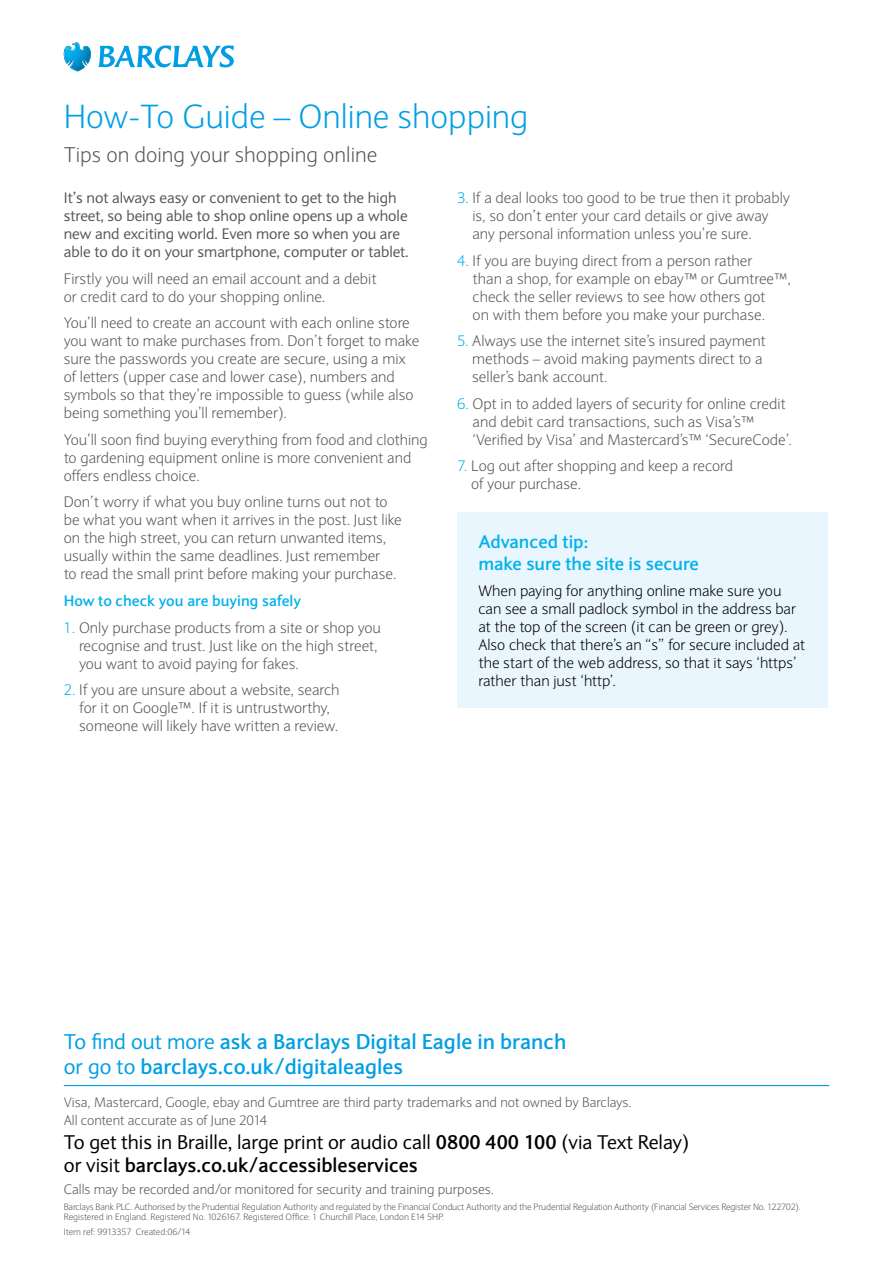
<style>
.page{position:relative;width:893px;height:1263px;background:#fff}
.page>*{position:absolute;margin:0;border:0;box-sizing:border-box;transform-origin:0 0}
.t1{font:300 33px "Expert Sans";color:#009fe3}
.t2{font:700 21px/25.2px "Expert Sans";color:#009fe3}
.t3{font:300 21px "Expert Sans";color:#575756}
.t4{font:19.5px/23.4px "Expert Sans";color:#000}
.t5{font:700 18px/21.6px "Expert Sans";color:#00b1eb}
.t6{font:300 15px/18px "Expert Sans";color:#575756}
.t7{font:300 15px/18px "Expert Sans";color:#000}
.t8{font:15px/18px "Expert Sans";color:#575756}
.t9{font:700 15px "Expert Sans";color:#00b1eb}
.t10{font:300 13.5px/18px "Expert Sans";color:#575756}
.t11{font:300 9px/10.8px "Expert Sans";letter-spacing:-.015em;color:#575756}
.s1{color:#00b1eb}
.s2{font-weight:400}
.s3{font-weight:700}
</style>
<div class="page">
<div style="left:457px;top:512px;width:371px;height:195px;background:#eaf6fe"></div>
<svg style="left:98px;top:45px;width:136px;height:23px"></svg>
<svg style="left:64px;top:43px;width:27px;height:28px"></svg>
<hr style="left:64px;top:1085px;width:765px;height:1px;background:#009fe3">
<h1 class="t1" style="left:64px;top:97px;width:466px">How-To Guide – Online shopping</h1>
<h2 class="t3" style="left:64px;top:142px;width:315px">Tips on doing your shopping online</h2>
<p class="t8" style="left:64px;top:189px;width:346px">It’s not always easy or convenient to get to the high street, so being able to shop online opens up a whole new and exciting world. Even more so when you are able to do it on your smartphone, computer or tablet.</p>
<p class="t6" style="left:64px;top:269px;width:314px">Firstly you will need an email account and a debit or credit card to do your shopping online.</p>
<p class="t6" style="left:64px;top:314px;width:357px">You’ll need to create an account with each online store you want to make purchases from. Don’t forget to make sure the passwords you create are secure, using a mix of letters (upper case and lower case), numbers and symbols so that they’re impossible to guess (while also being something you’ll remember).</p>
<p class="t6" style="left:64px;top:430px;width:366px">You’ll soon find buying everything from food and clothing to gardening equipment online is more convenient and offers endless choice.</p>
<p class="t6" style="left:64px;top:493px;width:340px">Don’t worry if what you buy online turns out not to be what you want when it arrives in the post. Just like on the high street, you can return unwanted items, usually within the same deadlines. Just remember<br>to read the small print before making your purchase.</p>
<p class="t9" style="left:64px;top:591px;width:239px">How to check you are buying safely</p>
<p class="t6" style="left:79px;top:618px;width:303px;text-indent:-15px"><span class="s1">1.</span> Only purchase products from a site or shop you recognise and trust. Just like on the high street, you want to avoid paying for fakes.</p>
<p class="t6" style="left:79px;top:681px;width:262px;text-indent:-16px"><span class="s1">2.</span> If you are unsure about a website, search for it on Google™. If it is untrustworthy, someone will likely have written a review.</p>
<p class="t6" style="left:472px;top:189px;width:319px;text-indent:-15px"><span class="s1">3.</span> If a deal looks too good to be true then it probably is, so don’t enter your card details or give away any personal information unless you’re sure.</p>
<p class="t6" style="left:473px;top:251px;width:320px;text-indent:-16px"><span class="s1">4.</span> If you are buying direct from a person rather<br>than a shop, for example on ebay™ or Gumtree™, check the seller reviews to see how others got<br>on with them before you make your purchase.</p>
<p class="t6" style="left:472px;top:332px;width:295px;text-indent:-15px"><span class="s1">5.</span> Always use the internet site’s insured payment methods – avoid making payments direct to a seller’s bank account.</p>
<p class="t6" style="left:473px;top:394px;width:321px;text-indent:-16px"><span class="s1">6.</span> Opt in to added layers of security for online credit and debit card transactions, such as Visa’s™ ‘Verified by Visa’ and Mastercard’s™ ‘SecureCode’.</p>
<p class="t6" style="left:471px;top:457px;width:263px;text-indent:-14px"><span class="s1">7.</span> Log out after shopping and keep a record of your purchase.</p>
<p class="t5" style="left:478px;top:530px;width:222px">Advanced tip:<br>make sure the site is secure</p>
<p class="t7" style="left:478px;top:582px;width:328px">When paying for anything online make sure you can see a small padlock symbol in the address bar at the top of the screen (it can be green or grey).<br>Also check that there’s an “s” for secure included at the start of the web address, so that it says ‘https’ rather than just ‘http’.</p>
<h2 class="t2" style="left:64px;top:1028px;width:504px"><span class="s2">To find out more</span> ask a Barclays Digital Eagle in branch <span class="s2">or go to</span> barclays.co.uk/digitaleagles</h2>
<p class="t10" style="left:64px;top:1093px;width:569px">Visa, Mastercard, Google, ebay and Gumtree are third party trademarks and not owned by Barclays.<br>All content accurate as of June 2014</p>
<h3 class="t4" style="left:64px;top:1130px;width:627px">To get this in Braille, large print or audio call <span class="s3">0800 400 100</span> (via Text Relay) or visit <span class="s3">barclays.co.uk/accessibleservices</span></h3>
<p class="t10" style="left:64px;top:1181px;width:432px">Calls may be recorded and/or monitored for security and training purposes.</p>
<p class="t11" style="left:64px;top:1201px;width:739px">Barclays Bank PLC. Authorised by the Prudential Regulation Authority and regulated by the Financial Conduct Authority and the Prudential Regulation Authority (Financial Services Register No. 122702).<br>Registered in England. Registered No. 1026167. Registered Office: 1 Churchill Place, London E14 5HP.</p>
<p class="t11" style="left:64px;top:1227px;width:128px">Item ref: 9913357 Created:06/14</p>
</div>
